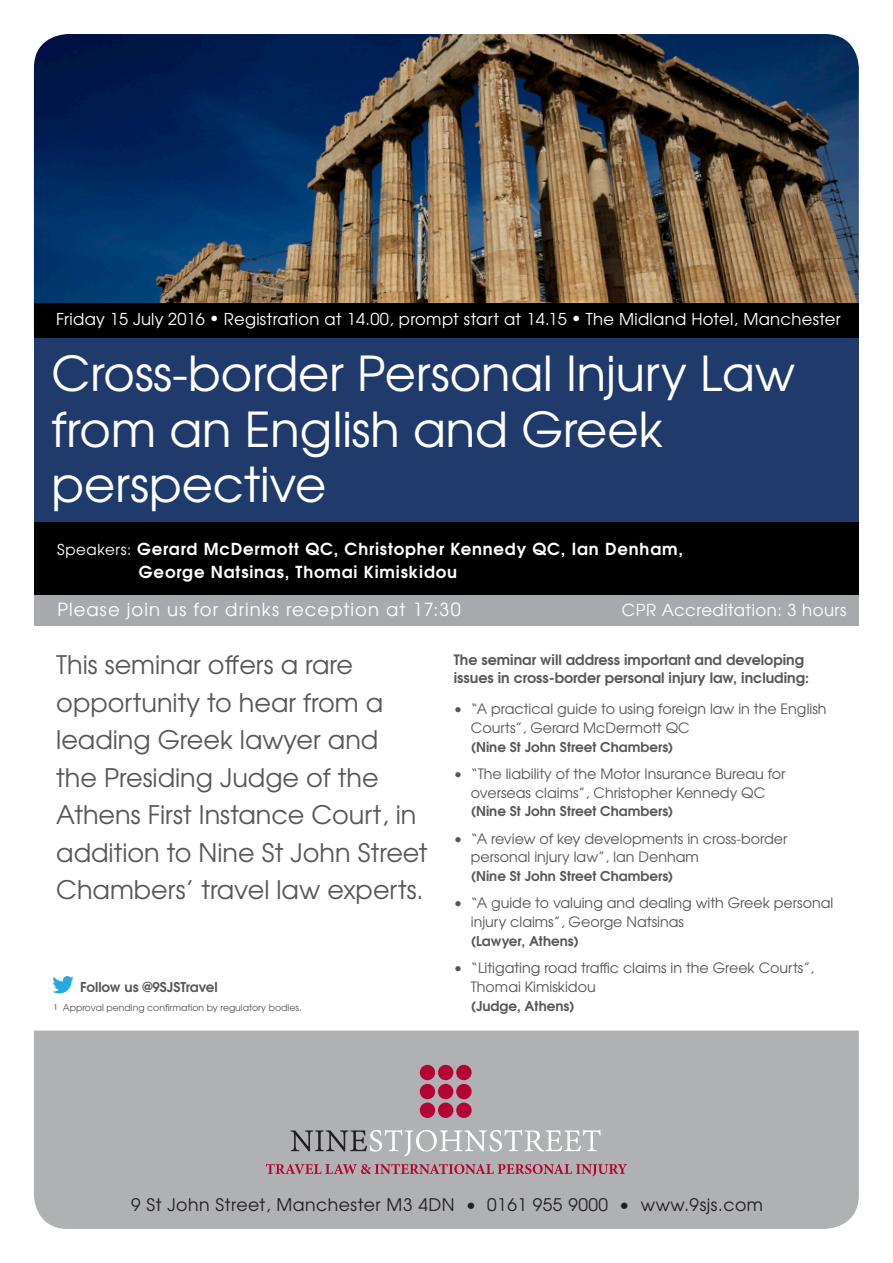
<style>
.page{position:relative;width:893px;height:1263px;background:#fff}
.page>*{position:absolute;margin:0;border:0;box-sizing:border-box;transform-origin:0 0}
.t1{font:48px "Te X Gyre Adventor";color:#fff}
.t2{font:25.5px/37.5px "Te X Gyre Adventor";color:#57585a}
.t3{font:18px "Te X Gyre Adventor";letter-spacing:.06em;color:#fff}
.t4{font:17.25px "Te X Gyre Adventor";letter-spacing:.03em;color:#231f20}
.t5{font:700 16.5px/22.5px "Te X Gyre Adventor";letter-spacing:.05em;color:#fff}
.t6{font:16.5px "Te X Gyre Adventor";letter-spacing:.03em;color:#fff}
.t7{font:16.35px "Te X Gyre Adventor";letter-spacing:.02em;color:#fff}
.t8{font:14.25px/18.8px "Te X Gyre Adventor";color:#57585a}
.t9{font:700 14.25px/18px "Te X Gyre Adventor";color:#57585a}
.t10{font:700 13.5px "Te X Gyre Adventor";color:#57585a}
.t11{font:9.3px "Te X Gyre Adventor";color:#57585a}
.s1{font-size:15px}
.s2{font-weight:400;font-size:15px}
</style>
<div class="page">
<div style="left:34px;top:581px;width:825px;height:45px;background:#a8a9ad"></div>
<img style="left:34px;top:34px;width:825px;height:270px">
<div style="left:34px;top:338px;width:825px;height:193px;background:#203a6b"></div>
<div style="left:34px;top:1030px;width:825px;height:199px;background:#b0b1b3"></div>
<div style="left:34px;top:304px;width:825px;height:34px;background:#000"></div>
<div style="left:34px;top:523px;width:825px;height:72px;background:#000"></div>
<div style="left:420px;top:1065px;width:15px;height:15px;background:#b30437;border-radius:50%"></div>
<div style="left:438px;top:1065px;width:15px;height:15px;background:#b30437;border-radius:50%"></div>
<div style="left:456px;top:1065px;width:16px;height:15px;background:#b30437;border-radius:50%"></div>
<div style="left:420px;top:1084px;width:15px;height:15px;background:#b30437;border-radius:50%"></div>
<div style="left:438px;top:1084px;width:15px;height:15px;background:#b30437;border-radius:50%"></div>
<div style="left:456px;top:1084px;width:16px;height:15px;background:#b30437;border-radius:50%"></div>
<div style="left:420px;top:1102px;width:15px;height:16px;background:#b30437;border-radius:50%"></div>
<div style="left:438px;top:1102px;width:15px;height:16px;background:#b30437;border-radius:50%"></div>
<div style="left:456px;top:1102px;width:16px;height:16px;background:#b30437;border-radius:50%"></div>
<svg style="left:291px;top:1130px;width:310px;height:26px;background:#b4b5b6"></svg>
<svg style="left:266px;top:1164px;width:361px;height:12px;background:#b07e8f"></svg>
<svg style="left:52px;top:976px;width:22px;height:17px"></svg>
<p class="t7" style="left:56px;top:306px;width:786px">Friday 15 July 2016 <span class="s1">•</span> Registration at 14.00, prompt start at 14.15 <span class="s1">•</span> The Midland Hotel, Manchester</p>
<p class="t1" style="left:52px;top:336px;width:745px">Cross-border Personal Injury Law</p>
<p class="t1" style="left:52px;top:391px;width:613px">from an English and Greek</p>
<p class="t1" style="left:52px;top:447px;width:276px">perspective</p>
<p class="t5" style="left:139px;top:536px;width:545px;text-indent:-82px"><span class="s2">Speakers:</span> Gerard McDermott QC, Christopher Kennedy QC, Ian Denham,<br>George Natsinas, Thomai Kimiskidou</p>
<p class="t3" style="left:57px;top:595px;width:405px">Please join us for drinks reception at 17:30</p>
<p class="t6" style="left:622px;top:597px;width:226px">CPR Accreditation: 3 hours</p>
<p class="t2" style="left:56px;top:645px;width:373px">This seminar offers a rare opportunity to hear from a leading Greek lawyer and<br>the Presiding Judge of the<br>Athens First Instance Court, in addition to Nine St John Street<br>Chambers’ travel law experts.</p>
<p class="t9" style="left:454px;top:650px;width:357px">The seminar will address important and developing issues in cross-border personal injury law, including:</p>
<p class="t8" style="left:471px;top:699px;width:357px;text-indent:-17px">• “A practical guide to using foreign law in the English<br>Courts”, Gerard McDermott QC</p>
<p class="t10" style="left:471px;top:735px;width:204px">(Nine St John Street Chambers)</p>
<p class="t8" style="left:454px;top:763px;width:333px;text-align:center">• “The liability of the Motor Insurance Bureau for overseas claims”, Christopher Kennedy QC</p>
<p class="t10" style="left:471px;top:800px;width:204px">(Nine St John Street Chambers)</p>
<p class="t8" style="left:471px;top:828px;width:318px;text-indent:-17px">• “A review of key developments in cross-border personal injury law”, Ian Denham</p>
<p class="t10" style="left:471px;top:864px;width:204px">(Nine St John Street Chambers)</p>
<p class="t8" style="left:471px;top:893px;width:364px;text-indent:-17px">• “A guide to valuing and dealing with Greek personal injury claims”, George Natsinas</p>
<p class="t10" style="left:471px;top:929px;width:110px">(Lawyer, Athens)</p>
<p class="t8" style="left:454px;top:958px;width:164px">• “Litigating road trafficclaimsintheGr</p>
<p class="t8" style="left:738px;top:958px;width:14px">eek</p>
<p class="t8" style="left:770px;top:958px;width:8px">Court</p>
<p class="t8" style="left:803px;top:958px;width:12px">s”,</p>
<p class="t8" style="left:471px;top:976px;width:126px">Thomai Kimiskidou</p>
<p class="t10" style="left:471px;top:994px;width:105px">(Judge, Athens)</p>
<p class="t10" style="left:80px;top:975px;width:139px">Follow us @9SJSTravel</p>
<p class="t11" style="left:54px;top:1001px;width:250px"><sup>1</sup> Approval pending confirmation by regulatory bodies.</p>
<p class="t4" style="left:131px;top:1191px;width:634px">9 St John Street, Manchester M3 4DN • 0161 955 9000 • www.9sjs.com</p>
</div>
